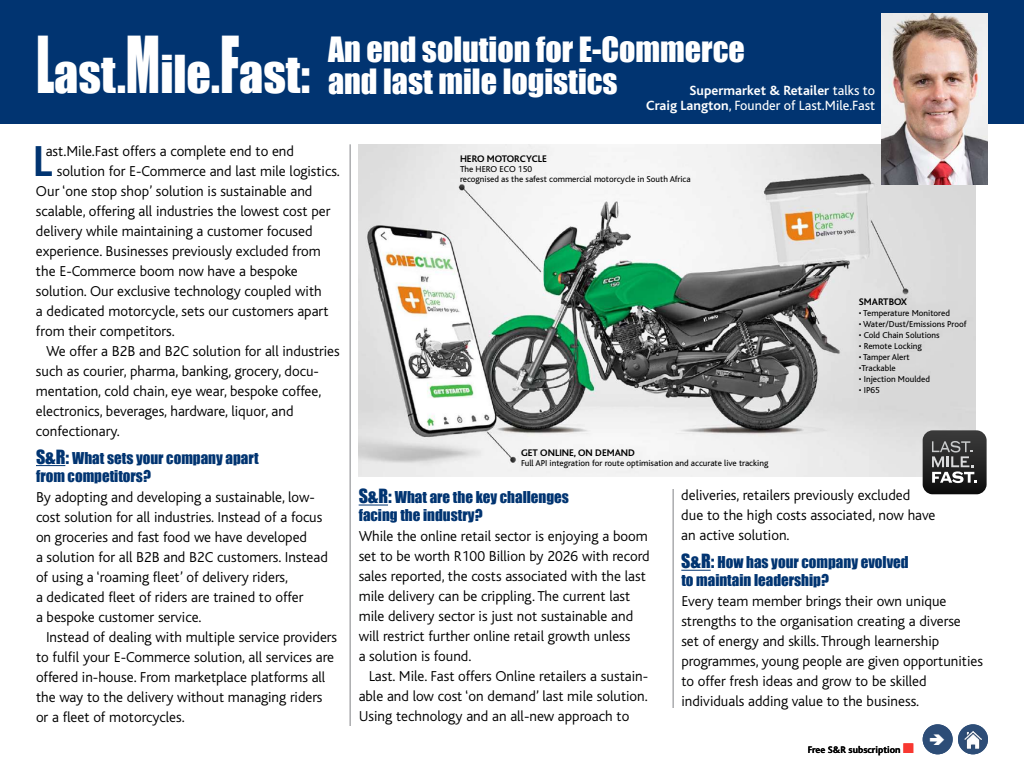
<style>
.page{position:relative;width:1024px;height:768px;background:#fff}
.page>*{position:absolute;margin:0;border:0;box-sizing:border-box;transform-origin:0 0}
.t1{font:48px "Impact";color:#fff}
.t2{font:700 45.3px "Bliss";color:#013471}
.t3{font:32px/32px "Impact";color:#fff}
.t4{font:300 15px/20px "Bliss";color:#000}
.t5{font:15px/18px "Impact";color:#013471}
.t6{font:700 14px/15px "Bliss";color:#fff;text-align:right}
.t7{font:700 10px "Bliss";color:#000}
.t8{font:9px/10px "Bliss";color:#000}
.s1{font-size:72px}
.s2{font-weight:400}
.s3{font-size:18px}
.s4{color:#f83831}
</style>
<div class="page">
<img style="left:359px;top:144px;width:617px;height:332px">
<div style="left:0;top:0;width:1024px;height:124px;background:#013471"></div>
<div style="left:923px;top:724px;width:30px;height:30px;background:#2d4d77;border-radius:50%"></div>
<svg style="left:958px;top:724px;width:30px;height:30px"></svg>
<hr style="left:350px;top:144px;width:1px;height:582px;background:#808285">
<hr style="left:673px;top:489px;width:1px;height:219px;background:#808285">
<img style="left:882px;top:13px;width:106px;height:171px">
<svg style="left:36px;top:465px;width:29px;height:1px"></svg>
<svg style="left:359px;top:505px;width:29px;height:1px"></svg>
<hr style="left:681px;top:570px;width:30px;height:1px;background:#013471">
<svg style="left:923px;top:430px;width:64px;height:64px;background:#484848"></svg>
<h1 class="t1" style="left:36px;top:37px;width:276px"><span class="s1">L</span>ast.<span class="s1">M</span>ile.<span class="s1">F</span>ast:</h1>
<h3 class="t3" style="left:328px;top:33px;width:418px">An end solution for E-Commerce and last mile logistics</h3>
<p class="t6" style="left:646px;top:83px;width:230px">Supermarket &amp; Retailer <span class="s2">talks to<br></span>Craig Langton<span class="s2">, Founder of Last.Mile.Fast</span></p>
<p class="t4" style="left:46px;top:141px;width:250px">ast.Mile.Fast offers a complete end to end</p>
<p class="t4" style="left:57px;top:161px;width:284px">solution for E-Commerce and last mile logistics.</p>
<p class="t4" style="left:36px;top:181px;width:278px">Our ‘one stop shop’ solution is sustainable and</p>
<p class="t4" style="left:36px;top:201px;width:296px">scalable, offering all industries the lowest cost per</p>
<p class="t4" style="left:36px;top:221px;width:278px">delivery while maintaining a customer focused</p>
<p class="t4" style="left:36px;top:241px;width:286px">experience. Businesses previously excluded from</p>
<p class="t4" style="left:36px;top:261px;width:263px">the E-Commerce boom now have a bespoke</p>
<p class="t4" style="left:36px;top:281px;width:287px">solution. Our exclusive technology coupled with</p>
<p class="t4" style="left:36px;top:301px;width:294px">a dedicated motorcycle, sets our customers apart</p>
<p class="t4" style="left:36px;top:321px;width:140px">from their competitors.</p>
<p class="t4" style="left:46px;top:341px;width:295px">We offer a B2B and B2C solution for all industries</p>
<p class="t4" style="left:36px;top:361px;width:283px">such as courier, pharma, banking, grocery, docu-</p>
<p class="t4" style="left:36px;top:381px;width:287px">mentation, cold chain, eye wear, bespoke coffee,</p>
<p class="t4" style="left:36px;top:401px;width:259px">electronics, beverages, hardware, liquor, and</p>
<p class="t4" style="left:36px;top:421px;width:85px">confectionary.</p>
<p class="t5" style="left:36px;top:449px;width:224px"><span class="s3">S&amp;R:</span> What sets your company apart from competitors?</p>
<p class="t4" style="left:36px;top:487px;width:293px">By adopting and developing a sustainable, low&shy;cost solution for all industries. Instead of a focus on groceries and fast food we have developed<br>a solution for all B2B and B2C customers. Instead of using a ‘roaming fleet’ of delivery riders,<br>a dedicated fleet of riders are trained to offer<br>a bespoke customer service.</p>
<p class="t4" style="left:36px;top:627px;width:303px;text-indent:10px">Instead of dealing with multiple service providers to fulfil your E-Commerce solution, all services are offered in-house. From marketplace platforms all the way to the delivery without managing riders or a fleet of motorcycles.</p>
<h2 class="t2" style="left:33px;top:137px;width:21px">L</h2>
<p class="t7" style="left:460px;top:153px;width:89px">HERO MOTORCYCLE</p>
<p class="t8" style="left:460px;top:164px;width:232px">The HERO ECO 150<br>recognised as the safest commercial motorcycle in South Africa</p>
<p class="t7" style="left:521px;top:447px;width:115px">GET ONLINE, ON DEMAND</p>
<p class="t8" style="left:521px;top:458px;width:249px">Full API integration for route optimisation and accurate live tracking</p>
<p class="t7" style="left:859px;top:296px;width:50px">SMARTBOX</p>
<p class="t8" style="left:859px;top:308px;width:93px">• Temperature Monitored</p>
<p class="t8" style="left:859px;top:319px;width:109px">• Water/Dust/Emissions Proof</p>
<p class="t8" style="left:859px;top:330px;width:82px">• Cold Chain Solutions</p>
<p class="t8" style="left:859px;top:341px;width:65px">• Remote Locking</p>
<p class="t8" style="left:859px;top:352px;width:53px">• Tamper Alert</p>
<p class="t8" style="left:859px;top:363px;width:39px">•Trackable</p>
<p class="t8" style="left:859px;top:374px;width:73px">• Injection Moulded</p>
<p class="t8" style="left:859px;top:385px;width:23px">• IP65</p>
<p class="t5" style="left:359px;top:488px;width:212px"><span class="s3">S&amp;R:</span> What are the key challenges facing the industry?</p>
<p class="t4" style="left:359px;top:527px;width:293px">While the online retail sector is enjoying a boom set to be worth R100 Billion by 2026 with record sales reported, the costs associated with the last mile delivery can be crippling. The current last mile delivery sector is just not sustainable and will restrict further online retail growth unless<br>a solution is found.</p>
<p class="t4" style="left:359px;top:667px;width:291px;text-align:justify;text-indent:10px">Last. Mile. Fast offers Online retailers a sustain&shy;able and low cost ‘on demand’ last mile solution.<br>Using technology and an all-new approach to</p>
<p class="t4" style="left:681px;top:486px;width:256px">deliveries, retailers previously excluded due to the high costs associated, now have an active solution.</p>
<p class="t5" style="left:681px;top:553px;width:229px"><span class="s3">S&amp;R:</span> How has your company evolved to maintain leadership?</p>
<p class="t4" style="left:681px;top:592px;width:303px">Every team member brings their own unique strengths to the organisation creating a diverse<br>set of energy and skills. Through learnership programmes, young people are given opportunities to offer fresh ideas and grow to be skilled individuals adding value to the business.</p>
<p class="t7" style="left:808px;top:745px;width:108px">Free S&amp;R subscription <span class="s4">■</span></p>
</div>
